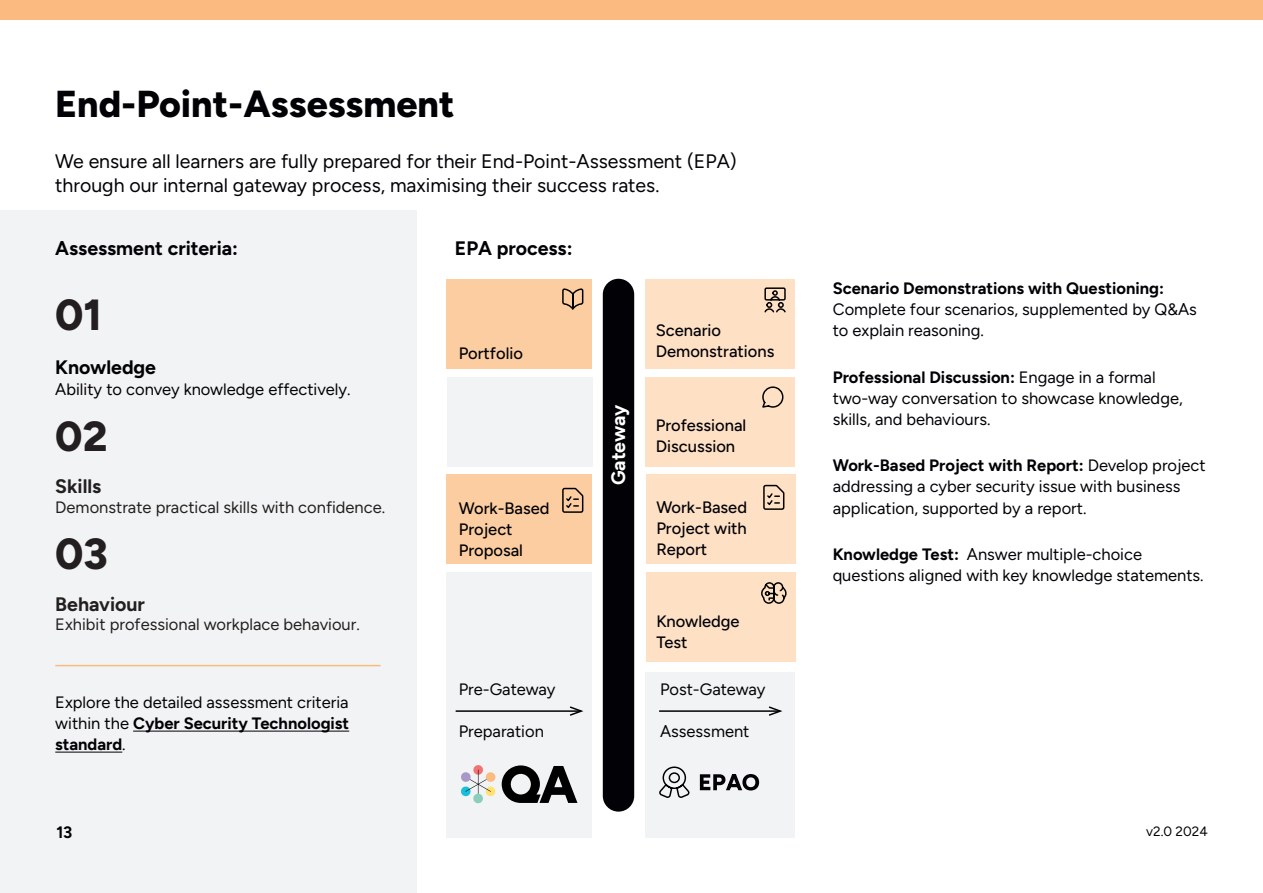
<style>
.page{position:relative;width:1263px;height:893px;background:#fff}
.page>*{position:absolute;margin:0;border:0;box-sizing:border-box;transform-origin:0 0}
.t1{font:800 43.5px "Figtree";color:#231f20}
.t2{font:800 42px "Figtree";color:#231f20}
.t3{font:800 37.5px "Figtree";color:#020206}
.t4{font:19.5px/24px "Figtree";color:#020206}
.t5{font:700 19.5px "Figtree";color:#020206}
.t6{font:700 19.5px "Figtree";color:#231f20}
.t7{font:700 19.5px "Figtree";letter-spacing:-.01em;color:#fff}
.t8{font:16.5px/21px "Figtree";color:#020206}
.t9{font:500 16.5px/21px "Figtree";color:#020206}
.t10{font:16.5px "Figtree";color:#231f20}
.t11{font:700 16.5px "Figtree";color:#020206}
.t12{font:13.5px "Figtree";color:#020206}
.s1{font-weight:700}
</style>
<div class="page">
<div style="left:446px;top:572px;width:146px;height:266px;background:#f2f3f4"></div>
<div style="left:645px;top:672px;width:150px;height:166px;background:#f2f3f4"></div>
<div style="left:645px;top:279px;width:150px;height:89px;background:#fee0c5"></div>
<div style="left:645px;top:377px;width:150px;height:89px;background:#fee0c5"></div>
<div style="left:0;top:211px;width:417px;height:682px;background:#f2f3f4"></div>
<div style="left:0;top:0;width:1263px;height:19px;background:#fbba7f"></div>
<hr style="left:55px;top:665px;width:326px;height:1px;background:#fbba7f">
<div style="left:603px;top:279px;width:31px;height:533px;background:#020206;border-radius:16px"></div>
<hr style="left:456px;top:710px;width:125px;height:2px;background:#020206">
<svg style="left:568px;top:706px;width:16px;height:10px"></svg>
<hr style="left:659px;top:710px;width:121px;height:2px;background:#020206">
<svg style="left:767px;top:706px;width:16px;height:10px"></svg>
<svg style="left:762px;top:386px;width:22px;height:22px"></svg>
<div style="left:446px;top:279px;width:146px;height:89px;background:#fccda1"></div>
<svg style="left:562px;top:288px;width:22px;height:22px"></svg>
<div style="left:446px;top:474px;width:146px;height:90px;background:#fccda1"></div>
<svg style="left:562px;top:487px;width:22px;height:26px"></svg>
<svg style="left:502px;top:765px;width:75px;height:38px"></svg>
<svg style="left:461px;top:765px;width:35px;height:38px"></svg>
<hr style="left:133px;top:731px;width:216px;height:1px;background:#020206">
<hr style="left:55px;top:752px;width:67px;height:1px;background:#020206">
<svg style="left:700px;top:774px;width:59px;height:16px"></svg>
<svg style="left:659px;top:766px;width:31px;height:32px"></svg>
<div style="left:646px;top:474px;width:150px;height:90px;background:#fee0c5"></div>
<div style="left:646px;top:572px;width:150px;height:90px;background:#fee0c5"></div>
<svg style="left:763px;top:484px;width:22px;height:26px"></svg>
<div style="left:447px;top:377px;width:145px;height:89px;background:#f2f3f4"></div>
<svg style="left:764px;top:287px;width:22px;height:26px"></svg>
<svg style="left:761px;top:582px;width:26px;height:22px"></svg>
<h3 class="t3" style="left:55px;top:81px;width:401px">End-Point-Assessment</h3>
<p class="t4" style="left:55px;top:149px;width:683px">We ensure all learners are fully prepared for their End-Point-Assessment (EPA) through our internal gateway process, maximising their success rates.</p>
<p class="t5" style="left:55px;top:236px;width:184px">Assessment criteria:</p>
<p class="t5" style="left:455px;top:236px;width:119px">EPA process:</p>
<h1 class="t1" style="left:55px;top:289px;width:48px">01</h1>
<p class="t5" style="left:55px;top:355px;width:102px">Knowledge</p>
<p class="t8" style="left:55px;top:379px;width:297px">Ability to convey knowledge effectively.</p>
<h2 class="t2" style="left:55px;top:410px;width:54px">02</h2>
<p class="t6" style="left:55px;top:474px;width:48px">Skills</p>
<p class="t10" style="left:55px;top:497px;width:331px">Demonstrate practical skills with confidence.</p>
<h1 class="t1" style="left:55px;top:527px;width:54px">03</h1>
<p class="t6" style="left:55px;top:592px;width:91px">Behaviour</p>
<p class="t10" style="left:55px;top:615px;width:306px">Exhibit professional workplace behaviour.</p>
<p class="t8" style="left:55px;top:692px;width:295px;text-align:justify">Explore the detailed assessment criteria within the <span class="s1">Cyber Security Technologist standard</span>.</p>
<p class="t11" style="left:56px;top:822px;width:18px">13</p>
<p class="t9" style="left:459px;top:342px;width:66px">Portfolio</p>
<p class="t9" style="left:459px;top:497px;width:92px">Work-Based<br>Project<br>Proposal</p>
<p class="t8" style="left:459px;top:679px;width:98px">Pre-Gateway</p>
<p class="t8" style="left:459px;top:721px;width:87px">Preparation</p>
<p class="t7" style="left:607px;top:485px;width:82px;rotate:-90deg">Gateway</p>
<p class="t9" style="left:656px;top:320px;width:120px">Scenario<br>Demonstrations</p>
<p class="t9" style="left:656px;top:415px;width:92px">Professional<br>Discussion</p>
<p class="t9" style="left:656px;top:497px;width:92px;text-align:justify">Work-Based Project with Report</p>
<p class="t9" style="left:656px;top:611px;width:85px">Knowledge<br>Test</p>
<p class="t8" style="left:660px;top:679px;width:107px">Post-Gateway</p>
<p class="t8" style="left:660px;top:721px;width:91px">Assessment</p>
<p class="t11" style="left:833px;top:279px;width:333px">Scenario Demonstrations with Questioning:</p>
<p class="t8" style="left:833px;top:299px;width:366px">Complete four scenarios, supplemented by Q&amp;As to explain reasoning.</p>
<p class="t8" style="left:833px;top:367px;width:351px"><span class="s1">Professional Discussion:</span> Engage in a formal two-way conversation to showcase knowledge, skills, and behaviours.</p>
<p class="t8" style="left:833px;top:455px;width:374px"><span class="s1">Work-Based Project with Report:</span> Develop project addressing a cyber security issue with business application, supported by a report.</p>
<p class="t8" style="left:833px;top:544px;width:372px"><span class="s1">Knowledge Test:</span> Answer multiple-choice questions aligned with key knowledge statements.</p>
<p class="t12" style="left:1146px;top:824px;width:63px">v2.0 2024</p>
</div>
